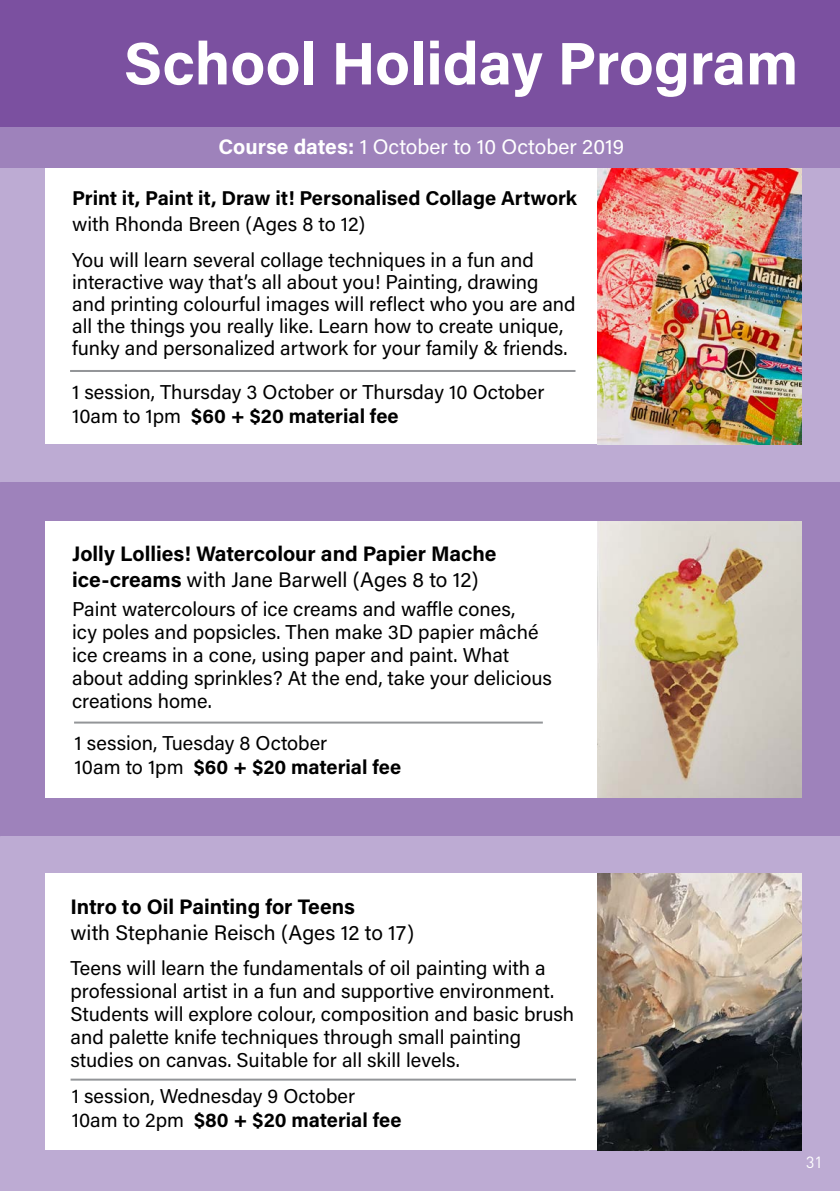
<style>
.page{position:relative;width:840px;height:1191px;background:#fff}
.page>*{position:absolute;margin:0;border:0;box-sizing:border-box;transform-origin:0 0}
.t1{font:700 60px "Acumin Pro";color:#fff}
.t2{font:700 21px/26px "Acumin Pro";color:#000}
.t3{font:21px "Acumin Pro";color:#fff}
.t4{font:21px "Acumin Pro";color:#000}
.t5{font:20px/23px "Acumin Pro";color:#000}
.t6{font:700 20px "Acumin Pro";color:#000}
.t7{font:16px "DIN Pro";color:#fff}
.s1{font-weight:700}
.s2{font-weight:400}
</style>
<div class="page">
<div style="left:0;top:128px;width:839px;height:354px;background:#bdabd3"></div>
<div style="left:0;top:482px;width:839px;height:354px;background:#9e82bb"></div>
<div style="left:0;top:836px;width:839px;height:355px;background:#bdabd3"></div>
<div style="left:45px;top:168px;width:556px;height:276px;background:#fff"></div>
<hr style="left:70px;top:370px;width:505px;height:2px;background:#939598">
<div style="left:45px;top:521px;width:556px;height:276px;background:#fff"></div>
<hr style="left:74px;top:721px;width:468px;height:2px;background:#939598">
<div style="left:45px;top:873px;width:556px;height:276px;background:#fff"></div>
<img style="left:597px;top:168px;width:204px;height:276px">
<img style="left:597px;top:521px;width:204px;height:276px">
<div style="left:1px;top:0;width:838px;height:128px;background:#7b50a0"></div>
<img style="left:597px;top:873px;width:204px;height:277px">
<hr style="left:70px;top:1078px;width:505px;height:2px;background:#939598">
<div style="left:0;top:127px;width:839px;height:40px;background:#9e82bb"></div>
<h1 class="t1" style="left:124px;top:21px;width:675px">School Holiday Program</h1>
<p class="t3" style="left:218px;top:132px;width:407px"><span class="s1">Course dates:</span> 1 October to 10 October 2019</p>
<p class="t6" style="left:72px;top:183px;width:506px">Print it, Paint it, Draw it! Personalised Collage Artwork</p>
<p class="t5" style="left:72px;top:205px;width:463px;line-height:36px">with Rhonda Breen (Ages 8 to 12)<br>You will learn several collage techniques in a fun and</p>
<p class="t5" style="left:72px;top:270px;width:505px;line-height:22px">interactive way that’s all about you! Painting, drawing and printing colourful images will reflect who you are and all the things you really like. Learn how to create unique, funky and personalized artwork for your family &amp; friends.</p>
<p class="t5" style="left:72px;top:379px;width:473px;line-height:24px">1 session, Thursday 3 October or Thursday 10 October<br>10am to 1pm <span class="s1">$60 + $20 material fee</span></p>
<p class="t2" style="left:72px;top:540px;width:425px">Jolly Lollies! Watercolour and Papier Mache ice-creams <span class="s2">with Jane Barwell (Ages 8 to 12)</span></p>
<p class="t5" style="left:72px;top:597px;width:481px">Paint watercolours of ice creams and waffle cones,<br>icy poles and popsicles. Then make 3D papier mâché ice creams in a cone, using paper and paint. What about adding sprinkles? At the end, take your delicious creations home.</p>
<p class="t5" style="left:74px;top:730px;width:328px;line-height:24px">1 session, Tuesday 8 October<br>10am to 1pm <span class="s1">$60 + $20 material fee</span></p>
<p class="t2" style="left:70px;top:893px;width:286px">Intro to Oil Painting for Teens</p>
<p class="t4" style="left:70px;top:918px;width:345px">with Stephanie Reisch (Ages 12 to 17)</p>
<p class="t5" style="left:70px;top:956px;width:504px">Teens will learn the fundamentals of oil painting with a professional artist in a fun and supportive environment.<br>Students will explore colour, composition and basic brush and palette knife techniques through small painting studies on canvas. Suitable for all skill levels.</p>
<p class="t5" style="left:72px;top:1083px;width:331px;line-height:24px">1 session, Wednesday 9 October<br>10am to 2pm <span class="s1">$80 + $20 material fee</span></p>
<p class="t7" style="left:805px;top:1150px;width:18px">31</p>
</div>
